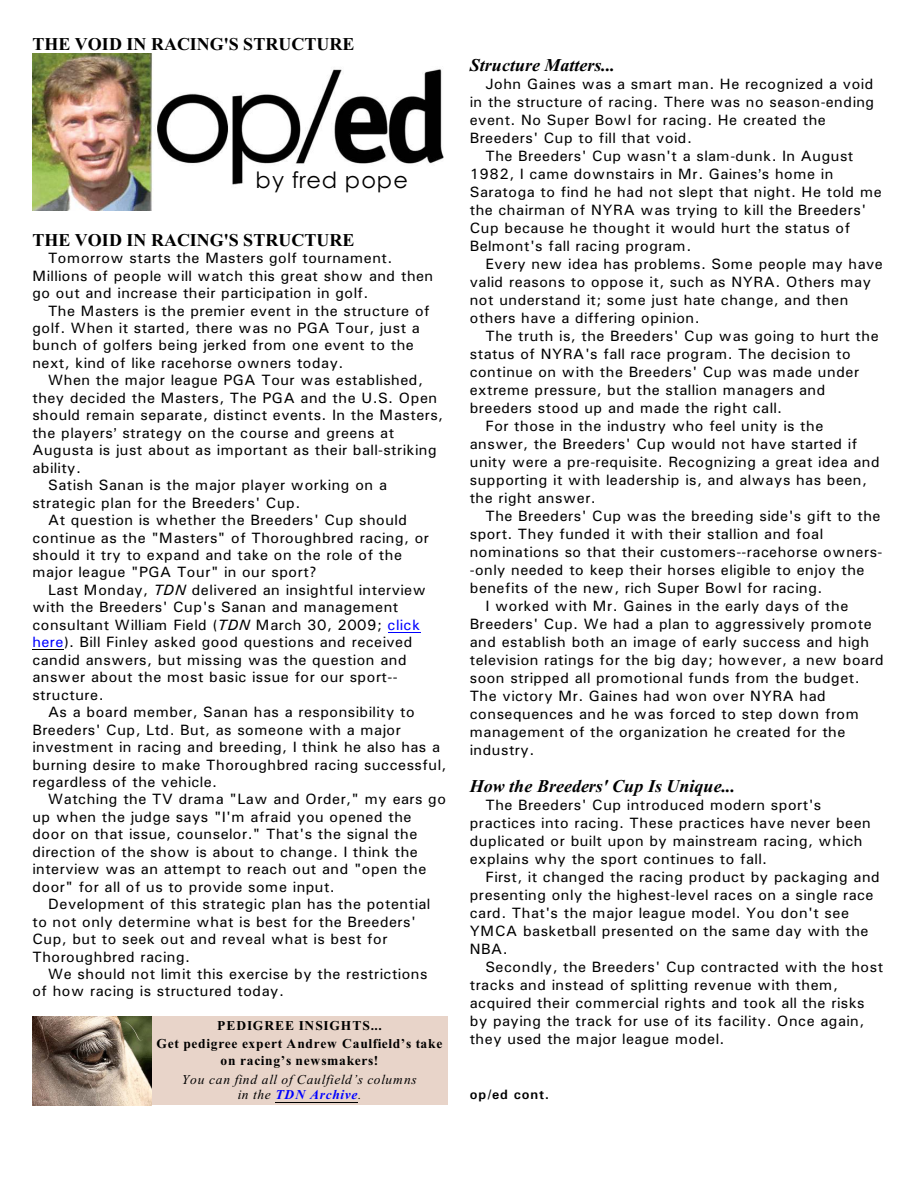
<style>
.page{position:relative;width:918px;height:1188px;background:#fff}
.page>*{position:absolute;margin:0;border:0;box-sizing:border-box;transform-origin:0 0}
.t1{font:22.35px "Century Gothic";letter-spacing:.04em;color:#000}
.t2{font:700 18px "Times New Roman";color:#000}
.t3{font:italic 700 18px "Times New Roman";color:#000}
.t4{font:15px/18px "Univers";letter-spacing:.03em;color:#000}
.t5{font:700 13.5px/17.4px "Times New Roman";letter-spacing:.045em;color:#000;text-align:center}
.t6{font:italic 13.5px/15.1px "Times New Roman";letter-spacing:.06em;color:#000;text-align:center}
.t7{font:700 13.5px "Univers";letter-spacing:.065em;color:#000}
.s1{font-style:italic}
.s2{color:#00f}
.s3{font-weight:700;color:#00f}
</style>
<div class="page">
<hr style="left:388px;top:632px;width:32px;height:1px;background:#00f">
<hr style="left:32px;top:649px;width:32px;height:1px;background:#000">
<img style="left:32px;top:54px;width:412px;height:156px">
<div style="left:32px;top:1016px;width:416px;height:89px;background:#e8d4c9"></div>
<hr style="left:275px;top:1102px;width:83px;height:1px;background:#000">
<img style="left:32px;top:1016px;width:119px;height:89px">
<p class="t2" style="left:32px;top:37px;width:324px">THE VOID IN RACING'S STRUCTURE</p>
<h1 class="t1" style="left:256px;top:171px;width:154px">by fred pope</h1>
<p class="t2" style="left:32px;top:234px;width:324px">THE VOID IN RACING'S STRUCTURE</p>
<p class="t4" style="left:32px;top:251px;width:402px;line-height:17.4px;text-indent:16px">Tomorrow starts the Masters golf tournament.<br>Millions of people will watch this great show and then go out and increase their participation in golf.</p>
<p class="t4" style="left:32px;top:303px;width:399px;line-height:17.4px;text-indent:16px">The Masters is the premier event in the structure of golf. When it started, there was no PGA Tour, just a bunch of golfers being jerked from one event to the next, kind of like racehorse owners today.</p>
<p class="t4" style="left:48px;top:373px;width:377px">When the major league PGA Tour was established,</p>
<p class="t4" style="left:32px;top:390px;width:406px">they decided the Masters, The PGA and the U.S. Open</p>
<p class="t4" style="left:32px;top:407px;width:412px">should remain separate, distinct events. In the Masters,</p>
<p class="t4" style="left:32px;top:425px;width:363px">the players strategy on the course and greens at</p>
<p class="t4" style="left:32px;top:442px;width:406px">Augusta is just about as important as their ball-striking</p>
<p class="t4" style="left:32px;top:460px;width:50px">ability.</p>
<p class="t4" style="left:48px;top:477px;width:340px">Satish Sanan is the major player working on a</p>
<p class="t4" style="left:32px;top:495px;width:269px">strategic plan for the Breeders' Cup.</p>
<p class="t4" style="left:48px;top:512px;width:360px">At question is whether the Breeders' Cup should</p>
<p class="t4" style="left:32px;top:530px;width:398px">continue as the "Masters" of Thoroughbred racing, or</p>
<p class="t4" style="left:32px;top:547px;width:371px">should it try to expand and take on the role of the</p>
<p class="t4" style="left:32px;top:565px;width:286px">major league "PGA Tour" in our sport?</p>
<p class="t4" style="left:48px;top:582px;width:379px">Last Monday, <span class="s1">TDN</span> delivered an insightful interview</p>
<p class="t4" style="left:32px;top:600px;width:368px">with the Breeders' Cup's Sanan and management</p>
<p class="t4" style="left:32px;top:617px;width:389px">consultant William Field (<span class="s1">TDN</span> March 30, 2009; <span class="s2">click</span></p>
<p class="t4" style="left:32px;top:634px;width:381px"><span class="s2">here</span>). Bill Finley asked good questions and received</p>
<p class="t4" style="left:32px;top:652px;width:376px">candid answers, but missing was the question and</p>
<p class="t4" style="left:32px;top:669px;width:367px">answer about the most basic issue for our sport--</p>
<p class="t4" style="left:32px;top:687px;width:73px">structure.</p>
<p class="t4" style="left:48px;top:704px;width:368px">As a board member, Sanan has a responsibility to</p>
<p class="t4" style="left:32px;top:722px;width:370px">Breeders' Cup, Ltd. But, as someone with a major</p>
<p class="t4" style="left:32px;top:739px;width:409px">investment in racing and breeding, I think he also has a</p>
<p class="t4" style="left:32px;top:757px;width:416px">burning desire to make Thoroughbred racing successful,</p>
<p class="t4" style="left:32px;top:774px;width:186px">regardless of the vehicle.</p>
<p class="t4" style="left:48px;top:792px;width:399px">Watching the TV drama "Law and Order," my ears go</p>
<p class="t4" style="left:32px;top:809px;width:381px">up when the judge says "I'm afraid you opened the</p>
<p class="t4" style="left:32px;top:827px;width:386px">door on that issue, counselor." That's the signal the</p>
<p class="t4" style="left:32px;top:844px;width:387px">direction of the show is about to change. I think the</p>
<p class="t4" style="left:32px;top:861px;width:395px">interview was an attempt to reach out and "open the</p>
<p class="t4" style="left:32px;top:879px;width:304px">door" for all of us to provide some input.</p>
<p class="t4" style="left:48px;top:896px;width:384px">Development of this strategic plan has the potential</p>
<p class="t4" style="left:32px;top:914px;width:385px">to not only determine what is best for the Breeders'</p>
<p class="t4" style="left:32px;top:931px;width:357px">Cup, but to seek out and reveal what is best for</p>
<p class="t4" style="left:32px;top:949px;width:159px">Thoroughbred racing.</p>
<p class="t4" style="left:48px;top:966px;width:381px">We should not limit this exercise by the restrictions</p>
<p class="t4" style="left:32px;top:984px;width:253px">of how racing is structured today.</p>
<p class="t5" style="left:156px;top:1019px;width:287px">PEDIGREE INSIGHTS...<br>Get pedigree expert Andrew Caulfield’s take on racing’s newsmakers!</p>
<p class="t6" style="left:182px;top:1074px;width:236px">You can find all of Caulfield’s columns in the <span class="s3">TDN Archive</span>.</p>
<p class="t3" style="left:470px;top:59px;width:147px">Structure Matters...</p>
<p class="t4" style="left:470px;top:76px;width:406px;text-indent:16px">John Gaines was a smart man. He recognized a void in the structure of racing. There was no season-ending event. No Super Bowl for racing. He created the Breeders' Cup to fill that void.</p>
<p class="t4" style="left:470px;top:148px;width:414px;text-indent:16px">The Breeders' Cup wasn't a slam-dunk. In August 1982, I came downstairs in Mr. Gaines s home in Saratoga to find he had not slept that night. He told me the chairman of NYRA was trying to kill the Breeders' Cup because he thought it would hurt the status of Belmont's fall racing program.</p>
<p class="t4" style="left:470px;top:256px;width:415px;text-indent:16px">Every new idea has problems. Some people may have valid reasons to oppose it, such as NYRA. Others may not understand it; some just hate change, and then others have a differing opinion.</p>
<p class="t4" style="left:485px;top:328px;width:395px">The truth is, the Breeders' Cup was going to hurt the</p>
<p class="t4" style="left:470px;top:346px;width:382px">status of NYRA's fall race program. The decision to</p>
<p class="t4" style="left:470px;top:364px;width:391px">continue on with the Breeders' Cup was made under</p>
<p class="t4" style="left:470px;top:382px;width:357px">extreme pressure, but the stallion managers and</p>
<p class="t4" style="left:470px;top:400px;width:314px">breeders stood up and made the right call.</p>
<p class="t4" style="left:485px;top:418px;width:339px">For those in the industry who feel unity is the</p>
<p class="t4" style="left:470px;top:436px;width:389px">answer, the Breeders' Cup would not have started if</p>
<p class="t4" style="left:470px;top:454px;width:411px">unity were a pre-requisite. Recognizing a great idea and</p>
<p class="t4" style="left:470px;top:472px;width:399px">supporting it with leadership is, and always has been,</p>
<p class="t4" style="left:470px;top:490px;width:128px">the right answer.</p>
<p class="t4" style="left:485px;top:508px;width:397px">The Breeders' Cup was the breeding side's gift to the</p>
<p class="t4" style="left:470px;top:526px;width:355px">sport. They funded it with their stallion and foal</p>
<p class="t4" style="left:470px;top:544px;width:414px">nominations so that their customers--racehorse owners-</p>
<p class="t4" style="left:470px;top:562px;width:396px">-only needed to keep their horses eligible to enjoy the</p>
<p class="t4" style="left:470px;top:580px;width:354px">benefits of the new, rich Super Bowl for racing.</p>
<p class="t4" style="left:485px;top:598px;width:364px">I worked with Mr. Gaines in the early days of the</p>
<p class="t4" style="left:470px;top:616px;width:403px">Breeders' Cup. We had a plan to aggressively promote</p>
<p class="t4" style="left:470px;top:634px;width:401px">and establish both an image of early success and high</p>
<p class="t4" style="left:470px;top:652px;width:416px">television ratings for the big day; however, a new board</p>
<p class="t4" style="left:470px;top:670px;width:392px">soon stripped all promotional funds from the budget.</p>
<p class="t4" style="left:470px;top:688px;width:357px">The victory Mr. Gaines had won over NYRA had</p>
<p class="t4" style="left:470px;top:706px;width:391px">consequences and he was forced to step down from</p>
<p class="t4" style="left:470px;top:724px;width:377px">management of the organization he created for the</p>
<p class="t4" style="left:470px;top:742px;width:66px">industry.</p>
<p class="t3" style="left:470px;top:780px;width:267px">How the Breeders' Cup Is Unique...</p>
<p class="t4" style="left:470px;top:797px;width:403px;text-indent:16px">The Breeders' Cup introduced modern sport's practices into racing. These practices have never been duplicated or built upon by mainstream racing, which explains why the sport continues to fall.</p>
<p class="t4" style="left:470px;top:869px;width:412px;text-indent:16px">First, it changed the racing product by packaging and presenting only the highest-level races on a single race card. That's the major league model. You don't see YMCA basketball presented on the same day with the NBA.</p>
<p class="t4" style="left:470px;top:959px;width:415px;text-indent:16px">Secondly, the Breeders' Cup contracted with the host tracks and instead of splitting revenue with them, acquired their commercial rights and took all the risks by paying the track for use of its facility. Once again, they used the major league model.</p>
<p class="t7" style="left:470px;top:1090px;width:81px">op/ed cont.</p>
</div>
